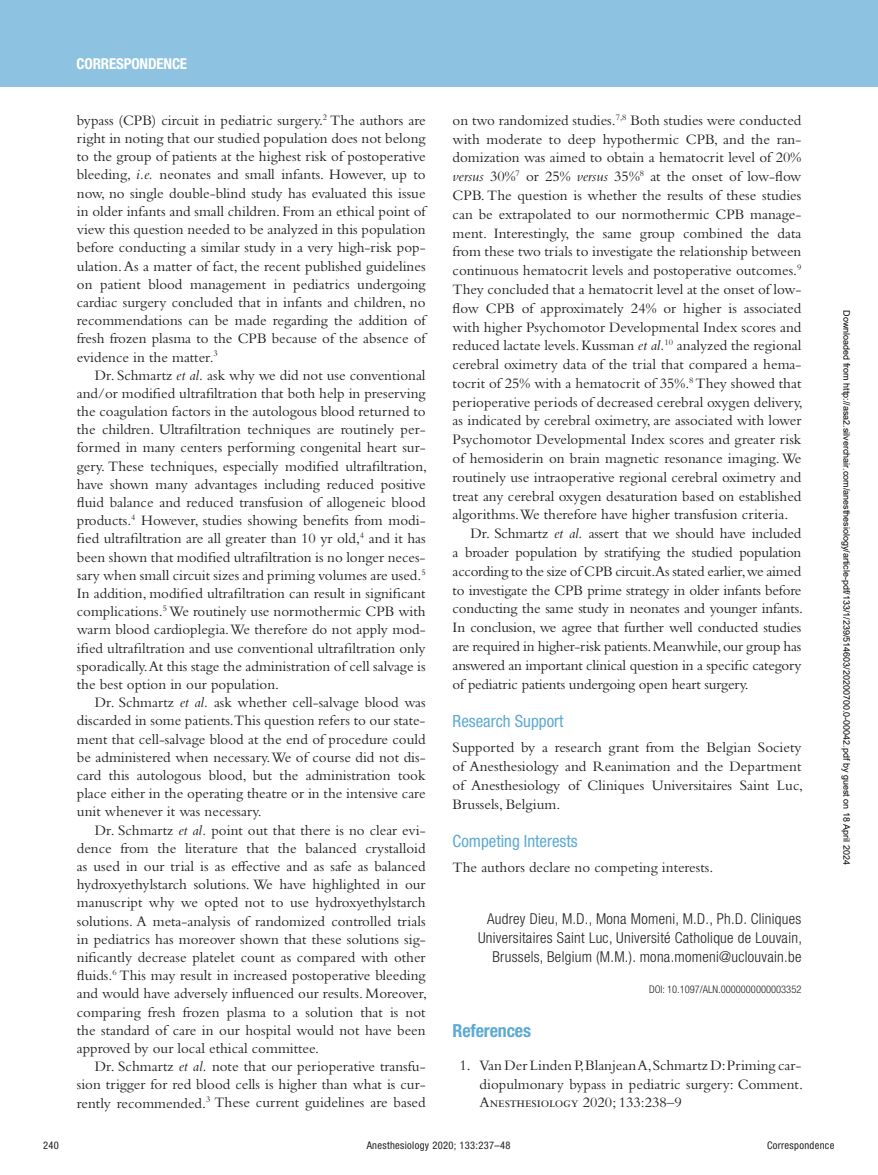
<style>
.page{position:relative;width:878px;height:1175px;background:#fff}
.page>*{position:absolute;margin:0;border:0;box-sizing:border-box;transform-origin:0 0}
.t1{font:700 condensed 18px "Helvetica Neue LT Std";letter-spacing:-.01em;color:#5caad4}
.t2{font:condensed 16.8px "Helvetica Neue LT Std";color:#5caad4}
.t3{font:15px/18.1px "Bembo Std";color:#231f20;text-align:justify}
.t4{font:300 condensed 15px/18.8px "Helvetica Neue LT Std";letter-spacing:.02em;color:#231f20;text-align:right}
.t5{font:700 condensed 15px "Helvetica Neue LT Std";letter-spacing:-.01em;color:#fff}
.t6{font:condensed 10.5px "Helvetica Neue LT Std";letter-spacing:.03em;color:#231f20}
.t7{font:300 condensed 10.5px "Helvetica Neue LT Std";color:#231f20}
.t8{font:9px "Arial";color:#000}
.s1{font-style:italic}
</style>
<div class="page">
<div style="left:0;top:0;width:878px;height:86px;background:#8dc3e0"></div>
<p class="t5" style="left:77px;top:54px;width:112px">CORRESPONDENCE</p>
<p class="t3" style="left:77px;top:111px;width:350px">bypass (CPB) circuit in pediatric surgery.<sup>2</sup> The authors are right in noting that our studied population does not belong to the group of patients at the highest risk of postoperative bleeding, <span class="s1">i.e.</span> neonates and small infants. However, up to now, no single double-blind study has evaluated this issue in older infants and small children. From an ethical point of view this question needed to be analyzed in this population before conducting a similar study in a very high-risk pop&shy;ulation. As a matter of fact, the recent published guidelines on patient blood management in pediatrics undergoing cardiac surgery concluded that in infants and children, no recommendations can be made regarding the addition of fresh frozen plasma to the CPB because of the absence of evidence in the matter.<sup>3</sup></p>
<p class="t3" style="left:77px;top:365px;width:352px;text-indent:18px">Dr. Schmartz <span class="s1">et al.</span> ask why we did not use conventional and/or modified ultrafiltration that both help in preserving the coagulation factors in the autologous blood returned to the children. Ultrafiltration techniques are routinely per&shy;formed in many centers performing congenital heart sur&shy;gery. These techniques, especially modified ultrafiltration, have shown many advantages including reduced positive fluid balance and reduced transfusion of allogeneic blood products.<sup>4</sup> However, studies showing benefits from modi&shy;fied ultrafiltration are all greater than 10 yr old,<sup>4</sup> and it has been shown that modified ultrafiltration is no longer neces&shy;sary when small circuit sizes and priming volumes are used.<sup>5<br></sup>In addition, modified ultrafiltration can result in significant complications.<sup>5</sup> We routinely use normothermic CPB with warm blood cardioplegia. We therefore do not apply mod&shy;ified ultrafiltration and use conventional ultrafiltration only sporadically. At this stage the administration of cell salvage is the best option in our population.</p>
<p class="t3" style="left:77px;top:693px;width:350px;text-indent:18px">Dr. Schmartz <span class="s1">et al.</span> ask whether cell-salvage blood was discarded in some patients.This question refers to our state&shy;ment that cell-salvage blood at the end of procedure could be administered when necessary. We of course did not dis&shy;card this autologous blood, but the administration took place either in the operating theatre or in the intensive care unit whenever it was necessary.</p>
<p class="t3" style="left:77px;top:820px;width:352px;text-indent:18px">Dr. Schmartz <span class="s1">et al.</span> point out that there is no clear evi&shy;dence from the literature that the balanced crystalloid as used in our trial is as effective and as safe as balanced hydroxyethylstarch solutions. We have highlighted in our manuscript why we opted not to use hydroxyethylstarch solutions. A meta-analysis of randomized controlled trials in pediatrics has moreover shown that these solutions sig&shy;nificantly decrease platelet count as compared with other fluids.<sup>6</sup> This may result in increased postoperative bleeding and would have adversely influenced our results. Moreover, comparing fresh frozen plasma to a solution that is not the standard of care in our hospital would not have been approved by our local ethical committee.</p>
<p class="t3" style="left:77px;top:1057px;width:350px;text-indent:18px">Dr. Schmartz <span class="s1">et al.</span> note that our perioperative transfu&shy;sion trigger for red blood cells is higher than what is cur&shy;rently recommended.<sup>3</sup> These current guidelines are based</p>
<p class="t3" style="left:452px;top:111px;width:350px">on two randomized studies.<sup>7,8</sup> Both studies were conducted</p>
<p class="t3" style="left:452px;top:130px;width:350px">with moderate to deep hypothermic CPB, and the ran-</p>
<p class="t3" style="left:452px;top:148px;width:350px">domization was aimed to obtain a hematocrit level of 20%</p>
<p class="t3" style="left:452px;top:167px;width:350px"><span class="s1">versus</span> 30%<sup>7</sup> or 25% <span class="s1">versus</span> 35%<sup>8</sup> at the onset of low-flow</p>
<p class="t3" style="left:452px;top:186px;width:350px">CPB. The question is whether the results of these studies</p>
<p class="t3" style="left:452px;top:205px;width:350px">can be extrapolated to our normothermic CPB manage-</p>
<p class="t3" style="left:452px;top:223px;width:350px">ment. Interestingly, the same group combined the data</p>
<p class="t3" style="left:452px;top:242px;width:350px">from these two trials to investigate the relationship between</p>
<p class="t3" style="left:452px;top:261px;width:350px">continuous hematocrit levels and postoperative outcomes.<sup>9</sup></p>
<p class="t3" style="left:452px;top:280px;width:350px">They concluded that a hematocrit level at the onset of low-</p>
<p class="t3" style="left:452px;top:299px;width:350px">flow CPB of approximately 24% or higher is associated</p>
<p class="t3" style="left:452px;top:317px;width:350px">with higher Psychomotor Developmental Index scores and</p>
<p class="t3" style="left:452px;top:336px;width:350px">reduced lactate levels. Kussman <span class="s1">et al.</span><sup>10</sup> analyzed the regional</p>
<p class="t3" style="left:452px;top:355px;width:350px">cerebral oximetry data of the trial that compared a hema-</p>
<p class="t3" style="left:452px;top:374px;width:350px">tocrit of 25% with a hematocrit of 35%.<sup>8</sup> They showed that</p>
<p class="t3" style="left:452px;top:392px;width:352px">perioperative periods of decreased cerebral oxygen delivery,</p>
<p class="t3" style="left:452px;top:411px;width:350px">as indicated by cerebral oximetry, are associated with lower</p>
<p class="t3" style="left:452px;top:430px;width:350px">Psychomotor Developmental Index scores and greater risk</p>
<p class="t3" style="left:452px;top:449px;width:350px">of hemosiderin on brain magnetic resonance imaging. We</p>
<p class="t3" style="left:452px;top:468px;width:350px">routinely use intraoperative regional cerebral oximetry and</p>
<p class="t3" style="left:452px;top:486px;width:350px">treat any cerebral oxygen desaturation based on established</p>
<p class="t3" style="left:452px;top:505px;width:337px">algorithms.We therefore have higher transfusion criteria.</p>
<p class="t3" style="left:470px;top:524px;width:332px">Dr. Schmartz <span class="s1">et al.</span> assert that we should have included</p>
<p class="t3" style="left:452px;top:543px;width:350px">a broader population by stratifying the studied population</p>
<p class="t3" style="left:452px;top:561px;width:350px">according to the size of CPB circuit.As stated earlier, we aimed</p>
<p class="t3" style="left:452px;top:580px;width:350px">to investigate the CPB prime strategy in older infants before</p>
<p class="t3" style="left:452px;top:599px;width:352px">conducting the same study in neonates and younger infants.</p>
<p class="t3" style="left:452px;top:618px;width:350px">In conclusion, we agree that further well conducted studies</p>
<p class="t3" style="left:452px;top:637px;width:350px">are required in higher-risk patients. Meanwhile, our group has</p>
<p class="t3" style="left:452px;top:655px;width:350px">answered an important clinical question in a specific category</p>
<p class="t3" style="left:452px;top:674px;width:297px">of pediatric patients undergoing open heart surgery.</p>
<p class="t2" style="left:452px;top:711px;width:112px">Research Support</p>
<p class="t3" style="left:452px;top:738px;width:352px;line-height:18.8px">Supported by a research grant from the Belgian Society of Anesthesiology and Reanimation and the Department of Anesthesiology of Cliniques Universitaires Saint Luc, Brussels, Belgium.</p>
<p class="t2" style="left:452px;top:831px;width:126px">Competing Interests</p>
<p class="t3" style="left:452px;top:858px;width:262px">The authors declare no competing interests.</p>
<p class="t4" style="left:478px;top:909px;width:325px">Audrey Dieu, M.D., Mona Momeni, M.D., Ph.D. Cliniques<br>Universitaires Saint Luc, Université Catholique de Louvain,<br>Brussels, Belgium (M.M.). mona.momeni@uclouvain.be</p>
<p class="t7" style="left:649px;top:983px;width:154px">DOI: 10.1097/ALN.0000000000003352</p>
<p class="t1" style="left:452px;top:1019px;width:80px">References</p>
<p class="t3" style="left:479px;top:1055px;width:325px;line-height:18.8px;text-indent:-20px">1. Van Der Linden P, Blanjean A, Schmartz D: Priming car&shy;diopulmonary bypass in pediatric surgery: Comment.<br>Anesthesiology 2020; 133:238–9</p>
<p class="t8" style="left:850px;top:310px;width:556px;rotate:90deg">Downloaded from http://asa2.silverchair.com/anesthesiology/article-pdf/133/1/239/514603/20200700.0-00042.pdf by guest on 18 April 2024</p>
<p class="t6" style="left:43px;top:1139px;width:17px">240</p>
<p class="t6" style="left:367px;top:1139px;width:145px">Anesthesiology 2020; 133:237–48</p>
<p class="t6" style="left:767px;top:1139px;width:69px">Correspondence</p>
</div>
